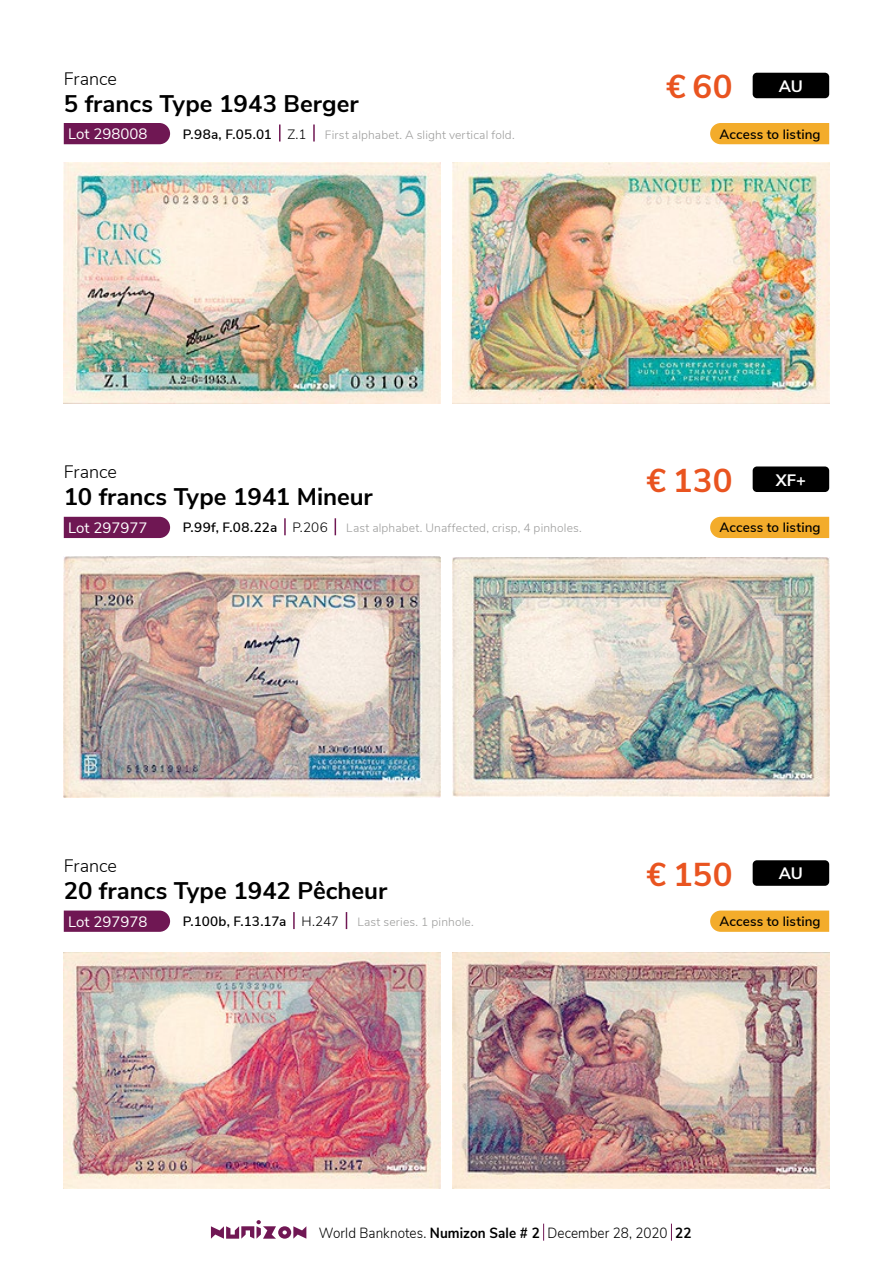
<style>
.page{position:relative;width:893px;height:1263px;background:#fff}
.page>*{position:absolute;margin:0;border:0;box-sizing:border-box;transform-origin:0 0}
.t1{font:700 33px "Nunito Sans";letter-spacing:.005em;color:#e95420}
.t2{font:700 24px "Nunito Sans";color:#000}
.t3{font:300 18px "Nunito Sans";letter-spacing:-.01em;color:#000}
.t4{font:700 16.5px "Nunito Sans";color:#fff}
.t5{font:15px "Nunito Sans";color:#fff}
.t6{font:300 14.7px "Nunito Sans";letter-spacing:.005em;color:#000;scale:.92 1}
.t7{font:600 13.5px "Nunito Sans";letter-spacing:.01em;color:#000}
.t8{font:300 12px "Nunito Sans";letter-spacing:.015em;color:#9d9d9c}
.s1{font-weight:300}
.s2{font-weight:700}
</style>
<div class="page">
<svg style="left:211px;top:1220px;width:95px;height:19px"></svg>
<svg style="left:543px;top:1224px;width:1px;height:17px"></svg>
<svg style="left:671px;top:1224px;width:1px;height:17px"></svg>
<div style="left:64px;top:123px;width:106px;height:21px;background:#6f1753"></div>
<img style="left:64px;top:163px;width:376px;height:241px">
<img style="left:453px;top:163px;width:376px;height:241px">
<div style="left:753px;top:73px;width:76px;height:25px;background:#000;border-radius:4px"></div>
<svg style="left:279px;top:124px;width:2px;height:17px"></svg>
<svg style="left:313px;top:124px;width:2px;height:17px"></svg>
<div style="left:710px;top:123px;width:119px;height:21px;background:#f3ac2b"></div>
<div style="left:64px;top:517px;width:106px;height:21px;background:#6f1753"></div>
<img style="left:64px;top:556px;width:376px;height:241px">
<img style="left:453px;top:557px;width:376px;height:240px">
<div style="left:753px;top:466px;width:76px;height:26px;background:#000;border-radius:4px"></div>
<svg style="left:284px;top:518px;width:2px;height:17px"></svg>
<svg style="left:335px;top:518px;width:1px;height:17px"></svg>
<div style="left:710px;top:517px;width:119px;height:21px;background:#f3ac2b"></div>
<svg style="left:64px;top:910px;width:106px;height:22px"></svg>
<img style="left:64px;top:952px;width:376px;height:237px">
<img style="left:453px;top:952px;width:376px;height:237px">
<div style="left:753px;top:860px;width:76px;height:26px;background:#000;border-radius:4px"></div>
<svg style="left:293px;top:912px;width:2px;height:17px"></svg>
<svg style="left:346px;top:912px;width:1px;height:17px"></svg>
<svg style="left:710px;top:910px;width:119px;height:22px"></svg>
<h3 class="t3" style="left:64px;top:65px;width:55px">France</h3>
<h2 class="t2" style="left:64px;top:86px;width:296px">5 francs Type 1943 Berger</h2>
<h1 class="t1" style="left:666px;top:63px;width:68px">€ 60</h1>
<p class="t4" style="left:779px;top:74px;width:26px">AU</p>
<p class="t5" style="left:68px;top:123px;width:81px">Lot 298008</p>
<p class="t7" style="left:183px;top:124px;width:125px">P.98a, F.05.01 <span class="s1">Z.1</span></p>
<p class="t8" style="left:325px;top:126px;width:191px">First alphabet. A slight vertical fold.</p>
<p class="t7" style="left:720px;top:124px;width:103px">Access to listing</p>
<h3 class="t3" style="left:64px;top:459px;width:55px">France</h3>
<h2 class="t2" style="left:64px;top:479px;width:310px">10 francs Type 1941 Mineur</h2>
<h1 class="t1" style="left:646px;top:456px;width:87px">€ 130</h1>
<p class="t4" style="left:776px;top:468px;width:32px">XF+</p>
<p class="t5" style="left:68px;top:517px;width:81px">Lot 297977</p>
<p class="t7" style="left:183px;top:518px;width:146px">P.99f, F.08.22a <span class="s1">P.206</span></p>
<p class="t8" style="left:346px;top:519px;width:237px">Last alphabet. Unaffected, crisp, 4 pinholes.</p>
<p class="t7" style="left:720px;top:518px;width:103px">Access to listing</p>
<h3 class="t3" style="left:64px;top:853px;width:55px">France</h3>
<h2 class="t2" style="left:64px;top:873px;width:325px">20 francs Type 1942 Pêcheur</h2>
<h1 class="t1" style="left:647px;top:850px;width:87px">€ 150</h1>
<p class="t4" style="left:779px;top:862px;width:26px">AU</p>
<p class="t5" style="left:68px;top:910px;width:81px">Lot 297978</p>
<p class="t7" style="left:183px;top:911px;width:158px">P.100b, F.13.17a <span class="s1">H.247</span></p>
<p class="t8" style="left:357px;top:913px;width:118px">Last series. 1 pinhole.</p>
<p class="t7" style="left:720px;top:912px;width:103px">Access to listing</p>
<p class="t6" style="left:319px;top:1222px;width:407px">World Banknotes. <span class="s2">Numizon Sale # 2</span> December 28, 2020 <span class="s2">22</span></p>
</div>
